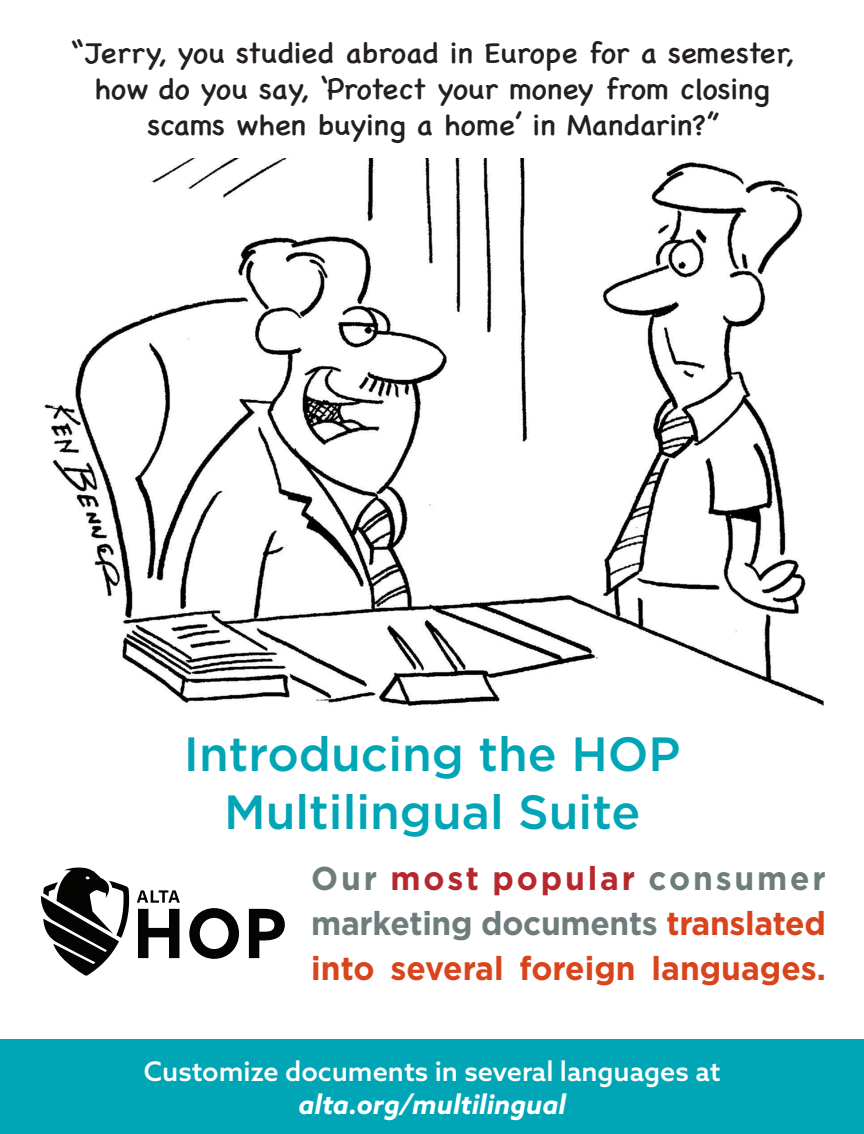
<style>
.page{position:relative;width:864px;height:1134px;background:#fff}
.page>*{position:absolute;margin:0;border:0;box-sizing:border-box;transform-origin:0 0}
.t1{font:500 48px/57.6px "Gotham";color:#00a5b6;text-align:center}
.t2{font:700 33px/45px "Gotham";letter-spacing:-.01em;color:#d8441c;text-align:justify;scale:.96 1}
.t3{font:30px/36px "Chalkboard SE";color:#231f20;text-align:center}
.t4{font:500 27px/32.4px "Azo Sans";color:#fff;text-align:center}
.s1{color:#6e7c7c}
.s2{color:#b6282d}
.s3{font-weight:700;font-style:italic}
</style>
<div class="page">
<img style="left:44px;top:158px;width:780px;height:548px">
<svg style="left:137px;top:890px;width:43px;height:13px"></svg>
<svg style="left:138px;top:909px;width:41px;height:49px"></svg>
<svg style="left:189px;top:908px;width:50px;height:51px"></svg>
<svg style="left:249px;top:909px;width:36px;height:49px"></svg>
<svg style="left:41px;top:868px;width:88px;height:108px"></svg>
<svg style="left:506px;top:645px;width:179px;height:61px"></svg>
<div style="left:0;top:1039px;width:864px;height:95px;background:#00a5b6"></div>
<p class="t3" style="left:71px;top:33px;width:724px">“Jerry, you studied abroad in Europe for a semester, how do you say, ‘Protect your money from closing scams when buying a home’ in Mandarin?”</p>
<p class="t1" style="left:184px;top:725px;width:498px">Introducing the HOP<br>Multilingual Suite</p>
<p class="t2" style="left:311px;top:856px;width:538px"><span class="s1">Our</span> <span class="s2">most popular</span> <span class="s1">consumer marketing documents</span> translated into several foreign languages.</p>
<p class="t4" style="left:144px;top:1055px;width:578px">Customize documents in several languages at <span class="s3">alta.org/multilingual</span></p>
</div>
